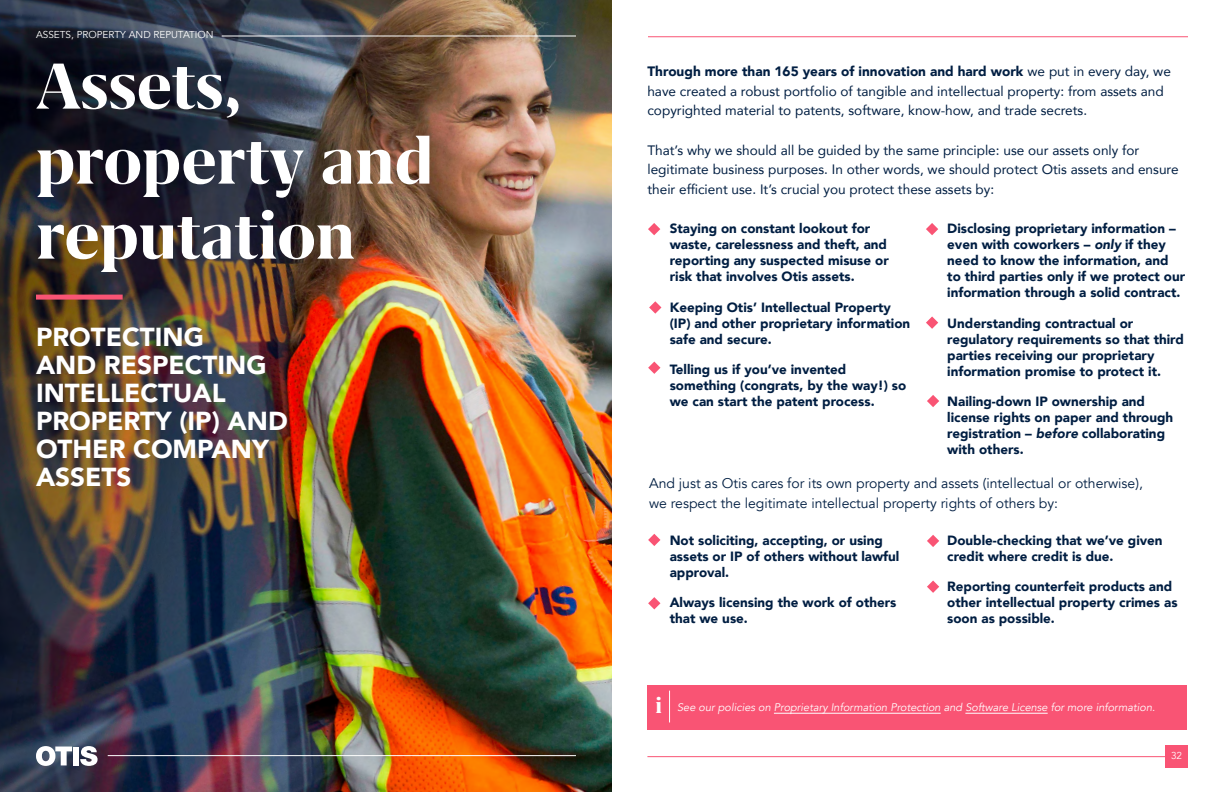
<style>
.page{position:relative;width:1224px;height:792px;background:#fff}
.page>*{position:absolute;margin:0;border:0;box-sizing:border-box;transform-origin:0 0}
.t1{font:700 75px/75px "Grifo M";color:#fff}
.t2{font:900 26px/28px "Avenir";color:#fff}
.t3{font:700 25px "Grifo M";color:#fff}
.t4{font:14px/20px "Avenir";color:#001e42}
.t5{font:13.6px/19.6px "Avenir";color:#001e42}
.t6{font:900 13.4px/16px "Avenir";color:#001e42}
.t7{font:italic 11px "Avenir";color:#fff}
.t8{font:10px "Avenir";color:#fff}
.s1{font-weight:900}
.s2{font-style:italic}
</style>
<div class="page">
<img style="left:0;top:0;width:612px;height:792px">
<hr style="left:648px;top:36px;width:540px;height:1px;background:#f95474">
<hr style="left:108px;top:755px;width:468px;height:1px;background:#fff">
<hr style="left:647px;top:756px;width:541px;height:1px;background:#f95474">
<div style="left:1165px;top:745px;width:23px;height:23px;background:#f95474"></div>
<hr style="left:222px;top:36px;width:354px;height:1px;background:#fff">
<div style="left:36px;top:295px;width:87px;height:5px;background:#f95474"></div>
<svg style="left:648px;top:223px;width:12px;height:12px"></svg>
<svg style="left:926px;top:223px;width:12px;height:12px"></svg>
<svg style="left:649px;top:301px;width:12px;height:13px"></svg>
<svg style="left:926px;top:316px;width:12px;height:13px"></svg>
<svg style="left:648px;top:362px;width:12px;height:12px"></svg>
<svg style="left:648px;top:534px;width:12px;height:12px"></svg>
<svg style="left:927px;top:535px;width:12px;height:12px"></svg>
<svg style="left:927px;top:581px;width:12px;height:12px"></svg>
<svg style="left:648px;top:597px;width:12px;height:12px"></svg>
<svg style="left:927px;top:395px;width:12px;height:12px"></svg>
<div style="left:647px;top:685px;width:540px;height:44px;background:#f95474"></div>
<hr style="left:774px;top:713px;width:167px;height:1px;background:#fff">
<hr style="left:965px;top:713px;width:83px;height:1px;background:#fff">
<hr style="left:669px;top:691px;width:1px;height:31px;background:#fff">
<svg style="left:36px;top:746px;width:36px;height:20px"></svg>
<div style="left:73px;top:747px;width:6px;height:18px;background:#fff"></div>
<svg style="left:80px;top:746px;width:18px;height:20px"></svg>
<p class="t8" style="left:36px;top:29px;width:179px">ASSETS, PROPERTY AND REPUTATION</p>
<h1 class="t1" style="left:36px;top:48px;width:399px">Assets, property and reputation</h1>
<h2 class="t2" style="left:36px;top:322px;width:253px">PROTECTING<br>AND RESPECTING<br>INTELLECTUAL<br>PROPERTY (IP) AND<br>OTHER COMPANY<br>ASSETS</h2>
<p class="t5" style="left:647px;top:61px;width:525px"><span class="s1">Through more than 165 years of innovation and hard work</span> we put in every day, we have created a robust portfolio of tangible and intellectual property: from assets and copyrighted material to patents, software, know-how, and trade secrets.</p>
<p class="t5" style="left:647px;top:140px;width:533px">That’s why we should all be guided by the same principle: use our assets only for legitimate business purposes. In other words, we should protect Otis assets and ensure their efficient use. It’s crucial you protect these assets by:</p>
<p class="t6" style="left:670px;top:220px;width:221px">Staying on constant lookout for waste, carelessness and theft, and reporting any suspected misuse or risk that involves Otis assets.</p>
<p class="t6" style="left:670px;top:299px;width:242px">Keeping Otis’ Intellectual Property (IP) and other proprietary information safe and secure.</p>
<p class="t6" style="left:670px;top:361px;width:238px">Telling us if you’ve invented something (congrats, by the way!) so we can start the patent process.</p>
<p class="t6" style="left:947px;top:220px;width:239px">Disclosing proprietary information – even with coworkers – <span class="s2">only</span> if they need to know the information, and to third parties only if we protect our information through a solid contract.</p>
<p class="t6" style="left:947px;top:315px;width:238px">Understanding contractual or regulatory requirements so that third parties receiving our proprietary information promise to protect it.</p>
<p class="t6" style="left:947px;top:393px;width:228px">Nailing-down IP ownership and license rights on paper and through registration – <span class="s2">before</span> collaborating with others.</p>
<p class="t4" style="left:649px;top:473px;width:495px">And just as Otis cares for its own property and assets (intellectual or otherwise), we respect the legitimate intellectual property rights of others by:</p>
<p class="t6" style="left:670px;top:532px;width:231px">Not soliciting, accepting, or using assets or IP of others without lawful approval.</p>
<p class="t6" style="left:670px;top:594px;width:228px">Always licensing the work of others that we use.</p>
<p class="t6" style="left:947px;top:532px;width:217px">Double-checking that we’ve given credit where credit is due.</p>
<p class="t6" style="left:947px;top:578px;width:232px">Reporting counterfeit products and other intellectual property crimes as soon as possible.</p>
<h3 class="t3" style="left:656px;top:693px;width:8px">i</h3>
<p class="t7" style="left:677px;top:700px;width:480px">See our policies on Proprietary Information Protection and Software License for more information.</p>
<p class="t8" style="left:1171px;top:750px;width:13px">32</p>
</div>
